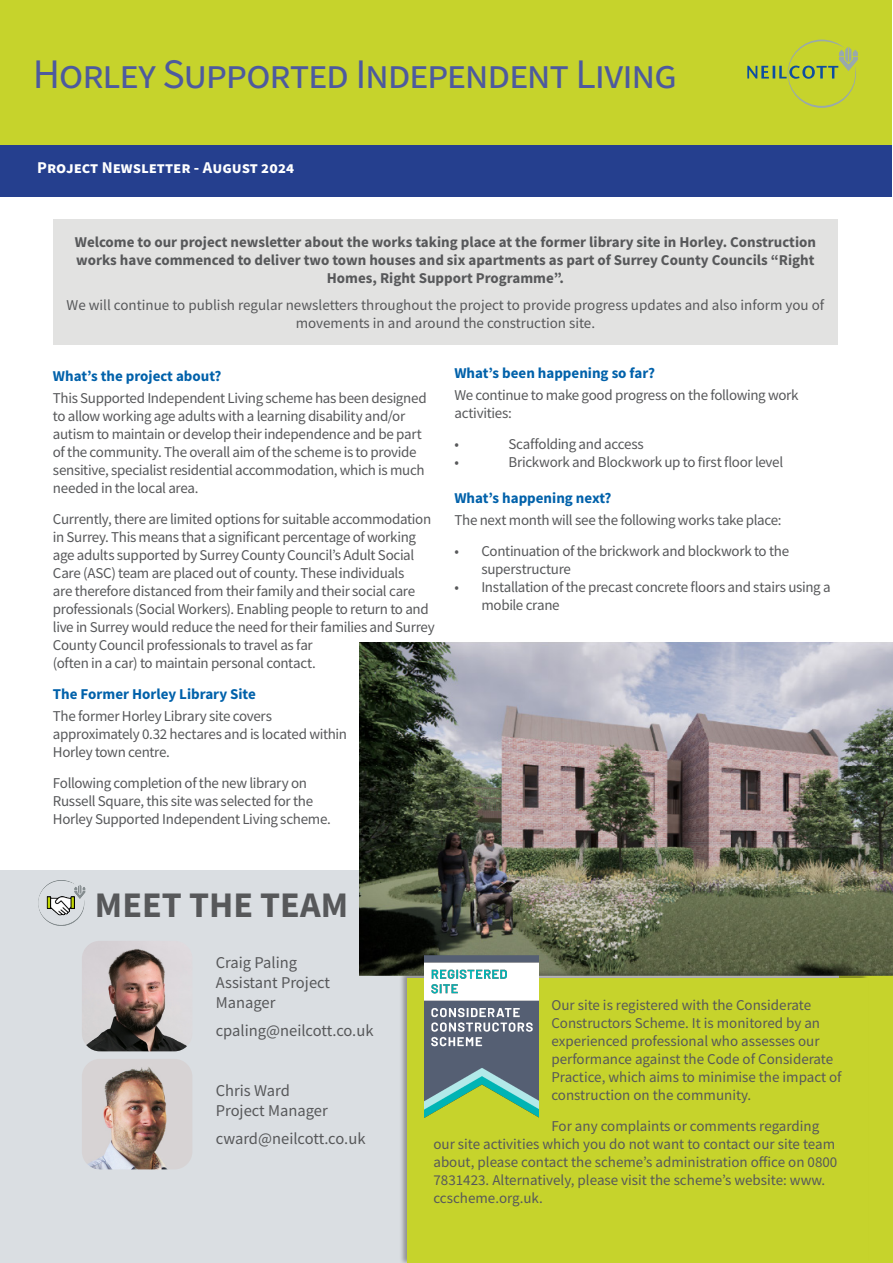
<style>
.page{position:relative;width:893px;height:1263px;background:#fff}
.page>*{position:absolute;margin:0;border:0;box-sizing:border-box;transform-origin:0 0}
.t1{font:42px "Source Sans Pro";letter-spacing:-.04em;color:#4d5a9e}
.t2{font:700 36px "Source Sans Pro";color:#57585a}
.t3{font:16.5px/19.8px "Source Sans Pro";color:#57585a}
.t4{font:700 16.5px "Source Sans Pro";color:#fff}
.t5{font:15px/18px "Source Sans Pro";letter-spacing:-.015em;color:#57585a}
.t6{font:700 15px/18px "Source Sans Pro";color:#57585a;text-align:center}
.t7{font:700 15px "Source Sans Pro";color:#0161aa}
</style>
<div class="page">
<div style="left:839px;top:975px;width:54px;height:288px;background:#c6d32c"></div>
<div style="left:0;top:145px;width:892px;height:52px;background:#253f8e"></div>
<div style="left:0;top:0;width:892px;height:145px;background:#c6d32c"></div>
<svg style="left:747px;top:40px;width:111px;height:68px"></svg>
<div style="left:53px;top:219px;width:785px;height:125px;background:#e2e2e1"></div>
<div style="left:0;top:870px;width:474px;height:393px;background:#dadee2"></div>
<img style="left:38px;top:880px;width:48px;height:46px">
<img style="left:82px;top:1059px;width:110px;height:110px">
<img style="left:82px;top:941px;width:106px;height:110px">
<img style="left:359px;top:642px;width:534px;height:333px">
<div style="left:399px;top:970px;width:470px;height:293px;background:#231f20;opacity:.4"></div>
<div style="left:407px;top:977px;width:460px;height:286px;background:#c6d32c"></div>
<img style="left:424px;top:955px;width:115px;height:163px">
<h1 class="t1" style="left:33px;top:47px;width:646px">Horley Supported Independent Living</h1>
<p class="t4" style="left:37px;top:157px;width:259px">Project Newsletter - August 2024</p>
<p class="t6" style="left:75px;top:233px;width:743px">Welcome to our project newsletter about the works taking place at the former library site in Horley. Construction works have commenced to deliver two town houses and six apartments as part of Surrey County Councils “Right<br>Homes, Right Support Programme”.</p>
<p class="t5" style="left:67px;top:295px;width:759px;text-align:center">We will continue to publish regular newsletters throughout the project to provide progress updates and also inform you of movements in and around the construction site.</p>
<p class="t7" style="left:454px;top:363px;width:202px">What’s been happening so far?</p>
<p class="t5" style="left:454px;top:386px;width:346px">We continue to make good progress on the following work activities:</p>
<p class="t5" style="left:454px;top:435px;width:6px">•</p>
<p class="t5" style="left:508px;top:435px;width:137px">Scaffolding and access</p>
<p class="t5" style="left:454px;top:453px;width:6px">•</p>
<p class="t5" style="left:508px;top:453px;width:276px">Brickwork and Blockwork up to first floor level</p>
<p class="t7" style="left:454px;top:488px;width:159px">What’s happening next?</p>
<p class="t5" style="left:454px;top:511px;width:329px">The next month will see the following works take place:</p>
<p class="t5" style="left:481px;top:542px;width:309px;text-indent:-27px">• Continuation of the brickwork and blockwork to the superstructure</p>
<p class="t5" style="left:481px;top:578px;width:351px;text-indent:-27px">• Installation of the precast concrete floors and stairs using a mobile crane</p>
<p class="t7" style="left:53px;top:366px;width:170px">What’s the project about?</p>
<p class="t5" style="left:53px;top:389px;width:375px">This Supported Independent Living scheme has been designed to allow working age adults with a learning disability and/or autism to maintain or develop their independence and be part of the community. The overall aim of the scheme is to provide sensitive, specialist residential accommodation, which is much needed in the local area.</p>
<p class="t5" style="left:53px;top:510px;width:383px">Currently, there are limited options for suitable accommodation in Surrey. This means that a significant percentage of working age adults supported by Surrey County Council’s Adult Social Care (ASC) team are placed out of county. These individuals<br>are therefore distanced from their family and their social care professionals (Social Workers). Enabling people to return to and live in Surrey would reduce the need for their families and Surrey County Council professionals to travel as far<br>(often in a car) to maintain personal contact.</p>
<p class="t7" style="left:53px;top:684px;width:204px">The Former Horley Library Site</p>
<p class="t5" style="left:53px;top:707px;width:296px">The former Horley Library site covers approximately 0.32 hectares and is located within<br>Horley town centre.</p>
<p class="t5" style="left:53px;top:774px;width:279px">Following completion of the new library on<br>Russell Square, this site was selected for the<br>Horley Supported Independent Living scheme.</p>
<h2 class="t2" style="left:95px;top:880px;width:255px">MEET THE TEAM</h2>
<p class="t3" style="left:216px;top:953px;width:116px">Craig Paling<br>Assistant Project<br>Manager</p>
<p class="t3" style="left:216px;top:1021px;width:159px">cpaling@neilcott.co.uk</p>
<p class="t3" style="left:216px;top:1081px;width:114px">Chris Ward<br>Project Manager</p>
<p class="t3" style="left:216px;top:1129px;width:151px">cward@neilcott.co.uk</p>
<p class="t5" style="left:551px;top:996px;width:292px">Our site is registered with the Considerate Constructors Scheme. It is monitored by an experienced professional who assesses our performance against the Code of Considerate Practice, which aims to minimise the impact of construction on the community.</p>
<p class="t5" style="left:433px;top:1117px;width:405px;text-indent:118px">For any complaints or comments regarding our site activities which you do not want to contact our site team about, please contact the scheme’s administration office on 0800<br>7831423. Alternatively, please visit the scheme’s website: www. ccscheme.org.uk.</p>
</div>
